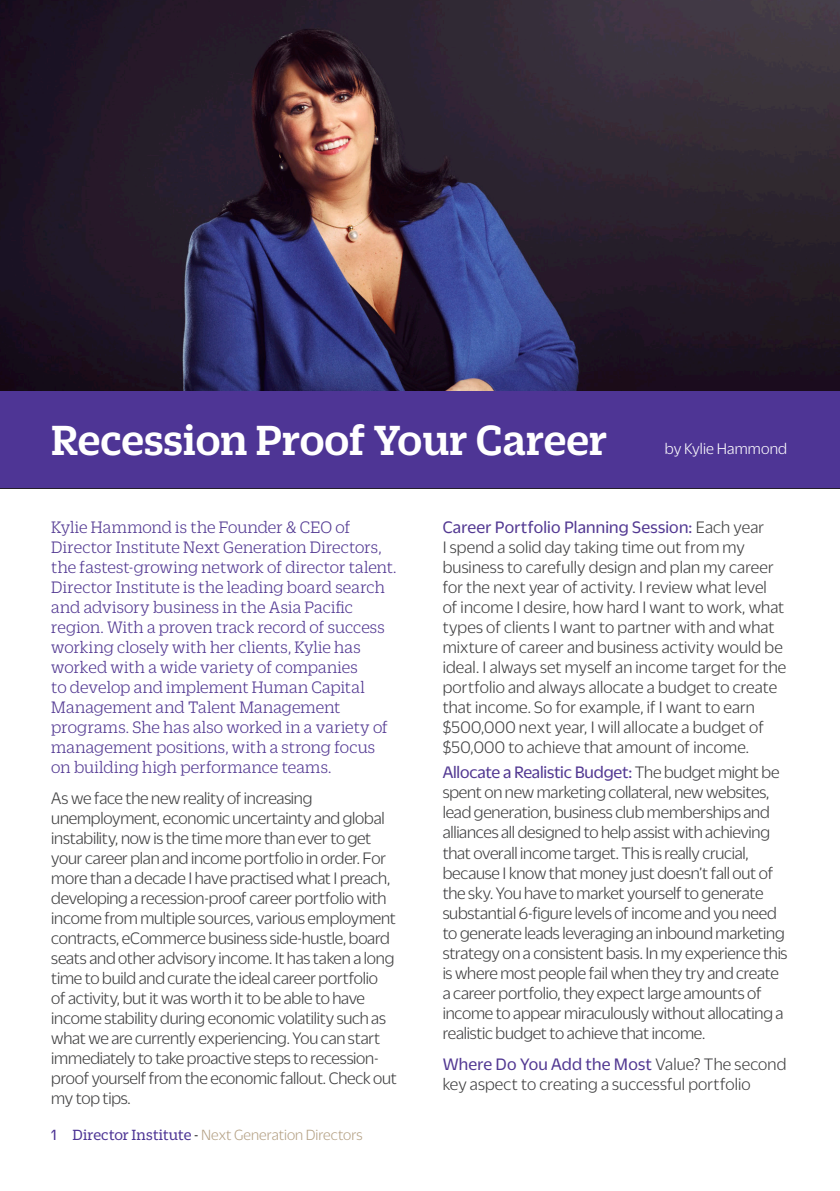
<style>
.page{position:relative;width:840px;height:1191px;background:#fff}
.page>*{position:absolute;margin:0;border:0;box-sizing:border-box;transform-origin:0 0}
.t1{font:500 45.6px "Duplicate Slab";color:#fff}
.TEXT_ART{font:300 18px/20px "Duplicate Sans";letter-spacing:-.01em;color:#3e3e3f}
.TEXT_ART-2{font:300 18px/20px "Duplicate Sans";letter-spacing:.01em;color:#3e3e3f}
.TEXT_ART-3{font:300 18px/20px "Duplicate Slab";color:#523892}
.TEXT_ART-4{font:300 16.6px "Duplicate Sans";letter-spacing:.01em;color:#fff}
.t2{font:300 16px "Duplicate Sans";color:#b5a286}
.s1{font-weight:400;color:#4e3595}
.s2{font-family:"Duplicate Slab";font-weight:400;color:#4e3595}
.s3{font-weight:400;color:#3e3e3f}
.s4{font-weight:400;color:#523892}
</style>
<div class="page">
<img style="left:0;top:0;width:839px;height:391px">
<div style="left:0;top:391px;width:839px;height:97px;background:#4e3595"></div>
<p class="t1" style="left:51px;top:410px;width:557px">Recession Proof Your Career</p>
<p class="TEXT_ART-4" style="left:664px;top:438px;width:124px">by Kylie Hammond</p>
<p class="TEXT_ART-3" style="left:51px;top:516px;width:346px">Kylie Hammond is the Founder &amp; CEO of Director Institute Next Generation Directors, the fastest-growing network of director talent.<br>Director Institute is the leading board search and advisory business in the Asia Pacific region. With a proven track record of success working closely with her clients, Kylie has worked with a wide variety of companies<br>to develop and implement Human Capital Management and Talent Management programs. She has also worked in a variety of management positions, with a strong focus on building high performance teams.</p>
<p class="TEXT_ART" style="left:51px;top:787px;width:347px">As we face the new reality of increasing unemployment, economic uncertainty and global instability, now is the time more than ever to get your career plan and income portfolio in order. For more than a decade I have practised what I preach, developing a recession-proof career portfolio with income from multiple sources, various employment contracts, eCommerce business side-hustle, board seats and other advisory income. It has taken a long time to build and curate the ideal career portfolio<br>of activity, but it was worth it to be able to have income stability during economic volatility such as what we are currently experiencing. You can start immediately to take proactive steps to recession&shy;proof yourself from the economic fallout. Check out my top tips.</p>
<p class="t2" style="left:51px;top:1125px;width:313px"><span class="s1">1</span> <span class="s2">Director Institute</span> <span class="s3">-</span> Next Generation Directors</p>
<p class="TEXT_ART-2" style="left:442px;top:516px;width:345px"><span class="s4">Career Portfolio Planning Session:</span> Each year<br>I spend a solid day taking time out from my business to carefully design and plan my career for the next year of activity. I review what level<br>of income I desire, how hard I want to work, what types of clients I want to partner with and what mixture of career and business activity would be ideal. I always set myself an income target for the portfolio and always allocate a budget to create that income. So for example, if I want to earn $500,000 next year, I will allocate a budget of $50,000 to achieve that amount of income.</p>
<p class="TEXT_ART" style="left:442px;top:761px;width:346px"><span class="s4">Allocate a Realistic Budget:</span> The budget might be spent on new marketing collateral, new websites, lead generation, business club memberships and alliances all designed to help assist with achieving that overall income target. This is really crucial, because I know that money just doesn’t fall out of the sky. You have to market yourself to generate substantial 6-figure levels of income and you need to generate leads leveraging an inbound marketing strategy on a consistent basis. In my experience this is where most people fail when they try and create a career portfolio, they expect large amounts of income to appear miraculously without allocating a realistic budget to achieve that income.</p>
<p class="TEXT_ART" style="left:442px;top:1053px;width:345px"><span class="s4">Where Do You Add the Most</span> Value? The second key aspect to creating a successful portfolio</p>
</div>
